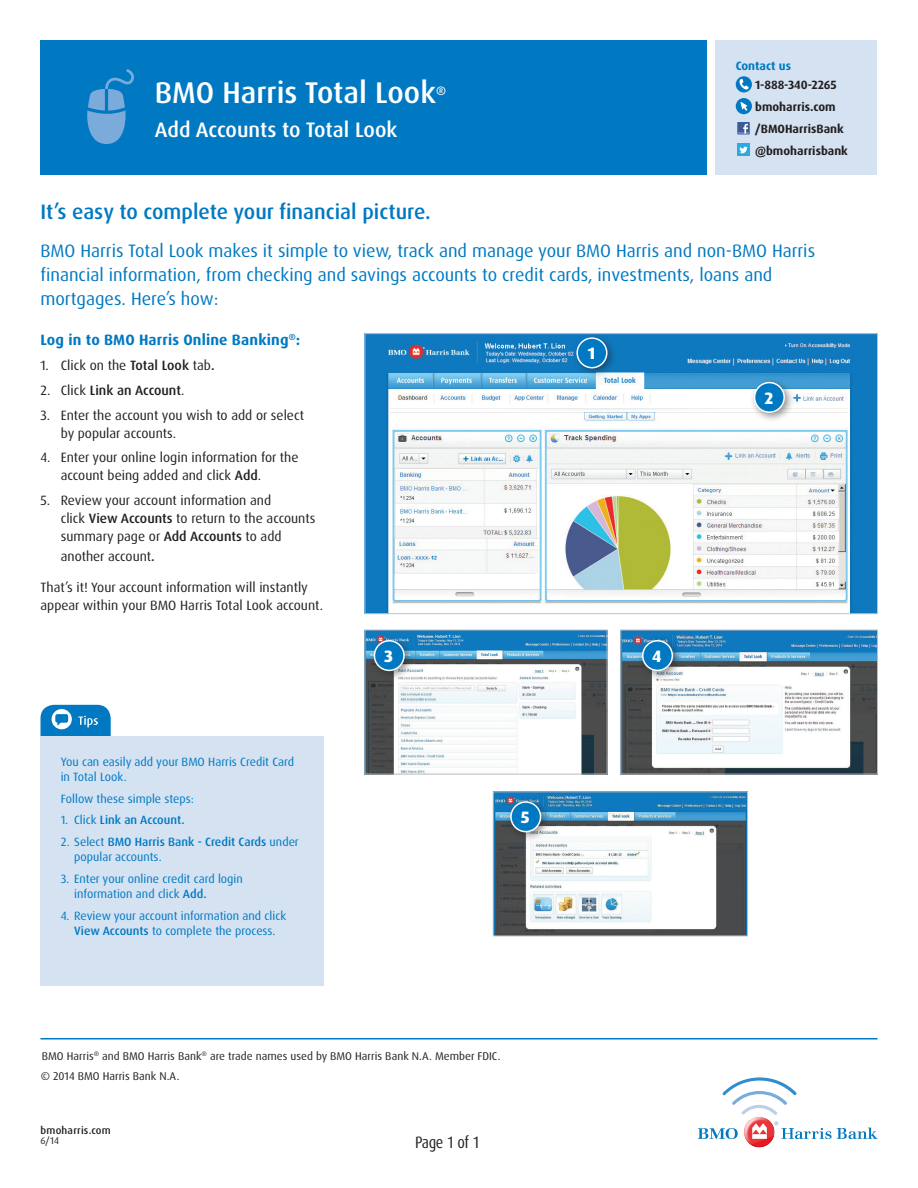
<style>
.page{position:relative;width:918px;height:1188px;background:#fff}
.page>*{position:absolute;margin:0;border:0;box-sizing:border-box;transform-origin:0 0}
.t1{font:500 30px "Dax OT";color:#fff}
.t2{font:500 21px "Dax OT";color:#0079c2}
.t3{font:500 21px "Dax OT";color:#fff}
.t4{font:18px/24px "Dax OT";color:#0079c2}
.t5{font:condensed 16.5px "Dax OT";letter-spacing:-.025em;color:#231f20}
.t6{font:800 16.5px "Dax OT";color:#fff}
.t7{font:700 15px "Dax OT";letter-spacing:.01em;color:#0079c2}
.t8{font:13.5px/18px "Dax OT";color:#231f20}
.t9{font:500 13.5px "Dax OT";color:#231f20}
.t10{font:500 12.3px "Dax OT";color:#fff}
.t11{font:12px/15px "Dax OT";color:#0079c2}
.t12{font:700 12px/21.8px "Dax OT";color:#231f20}
.t13{font:500 12px "Dax OT";color:#0079c2}
.t14{font:700 12px "Dax OT";color:#0079c2}
.t15{font:11.25px/20.2px "Dax OT";color:#231f20}
.t16{font:500 10.5px "Dax OT";letter-spacing:.025em;color:#231f20}
.t17{font:9.75px "Dax OT";color:#231f20}
.s1{font-weight:500}
.s2{font-weight:400}
</style>
<div class="page">
<div style="left:40px;top:40px;width:667px;height:136px;background:#0079c2"></div>
<svg style="left:698px;top:1077px;width:179px;height:71px"></svg>
<svg style="left:87px;top:69px;width:47px;height:75px"></svg>
<div style="left:716px;top:40px;width:162px;height:136px;background:#d4e2f2"></div>
<svg style="left:736px;top:76px;width:16px;height:16px"></svg>
<svg style="left:739px;top:79px;width:10px;height:11px"></svg>
<div style="left:736px;top:98px;width:16px;height:16px;background:#0079c2;border-radius:50%"></div>
<svg style="left:740px;top:102px;width:7px;height:9px"></svg>
<svg style="left:737px;top:122px;width:13px;height:12px"></svg>
<svg style="left:738px;top:124px;width:11px;height:10px"></svg>
<div style="left:737px;top:144px;width:13px;height:12px;background:#2aaae1"></div>
<svg style="left:739px;top:147px;width:9px;height:6px"></svg>
<hr style="left:40px;top:1038px;width:838px;height:2px;background:#0079c2">
<img style="left:495px;top:793px;width:251px;height:141px">
<div style="left:493px;top:791px;width:255px;height:145px;border:1px solid #bcbdc0"></div>
<img style="left:622px;top:632px;width:254px;height:140px">
<div style="left:620px;top:630px;width:258px;height:144px;border:1px solid #bcbdc0"></div>
<img style="left:367px;top:335px;width:509px;height:277px">
<div style="left:365px;top:333px;width:513px;height:281px;border:1px solid #adc7e7"></div>
<svg style="left:40px;top:705px;width:71px;height:31px;background:#2a8fcc"></svg>
<div style="left:40px;top:736px;width:284px;height:250px;background:#d4e2f2"></div>
<div style="left:506px;top:797px;width:46px;height:46px;background:#231f20;opacity:.5"></div>
<div style="left:511px;top:802px;width:30px;height:30px;background:#0079c2;border-radius:50%"></div>
<div style="left:510px;top:801px;width:31px;height:31px;border:2px solid #fff;border-radius:50%"></div>
<div style="left:637px;top:635px;width:46px;height:46px;background:#231f20;opacity:.5"></div>
<div style="left:643px;top:641px;width:29px;height:29px;background:#0079c2;border-radius:50%"></div>
<div style="left:642px;top:640px;width:31px;height:31px;border:2px solid #fff;border-radius:50%"></div>
<div style="left:572px;top:333px;width:46px;height:46px;background:#231f20;opacity:.5"></div>
<div style="left:577px;top:338px;width:30px;height:30px;background:#0079c2;border-radius:50%"></div>
<div style="left:576px;top:337px;width:32px;height:31px;border:2px solid #fff;border-radius:50%"></div>
<div style="left:749px;top:377px;width:46px;height:46px;background:#231f20;opacity:.5"></div>
<div style="left:755px;top:383px;width:29px;height:29px;background:#0079c2;border-radius:50%"></div>
<div style="left:754px;top:382px;width:31px;height:31px;border:2px solid #fff;border-radius:50%"></div>
<img style="left:366px;top:632px;width:240px;height:140px">
<div style="left:364px;top:630px;width:244px;height:144px;border:1px solid #bcbdc0"></div>
<div style="left:369px;top:635px;width:46px;height:46px;background:#231f20;opacity:.5"></div>
<div style="left:374px;top:641px;width:30px;height:29px;background:#0079c2;border-radius:50%"></div>
<div style="left:374px;top:640px;width:31px;height:31px;border:2px solid #fff;border-radius:50%"></div>
<h1 class="t1" style="left:155px;top:74px;width:283px">BMO Harris Total Look</h1>
<p class="t10" style="left:436px;top:82px;width:11px">®</p>
<h2 class="t3" style="left:155px;top:116px;width:244px">Add Accounts to Total Look</h2>
<p class="t14" style="left:736px;top:58px;width:57px">Contact us</p>
<p class="t12" style="left:755px;top:75px;width:94px">1-888-340-2265 bmoharris.com /BMOHarrisBank @bmoharrisbank</p>
<h2 class="t2" style="left:41px;top:198px;width:392px">It’s easy to complete your financial picture.</h2>
<h3 class="t4" style="left:40px;top:239px;width:776px">BMO Harris Total Look makes it simple to view, track and manage your BMO Harris and non-BMO Harris financial information, from checking and savings accounts to credit cards, investments, loans and mortgages. Here’s how:</h3>
<p class="t7" style="left:40px;top:331px;width:261px">Log in to BMO Harris Online Banking<sup>®</sup>:</p>
<p class="t8" style="left:40px;top:357px;width:176px">1. Click on the <span class="s1">Total Look</span> tab<span class="s1">.</span></p>
<p class="t9" style="left:40px;top:382px;width:145px"><span class="s2">2. Click</span> Link an Account<span class="s2">.</span></p>
<p class="t8" style="left:61px;top:406px;width:245px;text-indent:-20px">3. Enter the account you wish to add or select by popular accounts.</p>
<p class="t8" style="left:61px;top:449px;width:239px;text-indent:-20px">4. Enter your online login information for the account being added and click <span class="s1">Add</span>.</p>
<p class="t8" style="left:61px;top:492px;width:256px;text-indent:-20px">5. Review your account information and<br>click <span class="s1">View Accounts</span> to return to the accounts summary page or <span class="s1">Add Accounts</span> to add</p>
<p class="t8" style="left:61px;top:547px;width:96px">another account<span class="s1">.</span></p>
<p class="t8" style="left:40px;top:579px;width:284px">That’s it! Your account information will instantly appear within your BMO Harris Total Look account.</p>
<p class="t6" style="left:588px;top:343px;width:9px">1</p>
<p class="t6" style="left:764px;top:388px;width:10px">2</p>
<p class="t11" style="left:61px;top:754px;width:235px">You can easily add your BMO Harris Credit Card in Total Look.</p>
<p class="t11" style="left:61px;top:791px;width:135px">Follow these simple steps:</p>
<p class="t13" style="left:61px;top:812px;width:125px"><span class="s2">1. Click</span> Link an Account.</p>
<p class="t11" style="left:74px;top:834px;width:226px;text-indent:-14px">2. Select <span class="s1">BMO Harris Bank - Credit Cards</span> under popular accounts.</p>
<p class="t11" style="left:74px;top:871px;width:170px;text-indent:-14px">3. Enter your online credit card login information and click <span class="s1">Add.</span></p>
<p class="t11" style="left:61px;top:908px;width:227px;text-align:center">4. Review your account information and click<br><span class="s1">View Accounts</span> to complete the process.</p>
<p class="t6" style="left:384px;top:646px;width:10px">3</p>
<p class="t6" style="left:521px;top:807px;width:10px">5</p>
<p class="t15" style="left:41px;top:1046px;width:461px">BMO Harris<sup>®</sup> and BMO Harris Bank<sup>®</sup> are trade names used by BMO Harris Bank N.A. Member FDIC. © 2014 BMO Harris Bank N.A.</p>
<p class="t16" style="left:40px;top:1123px;width:72px">bmoharris.com</p>
<p class="t17" style="left:40px;top:1135px;width:20px">6/14</p>
<p class="t5" style="left:415px;top:1131px;width:67px">Page 1 of 1</p>
<p class="t6" style="left:652px;top:646px;width:11px">4</p>
</div>
